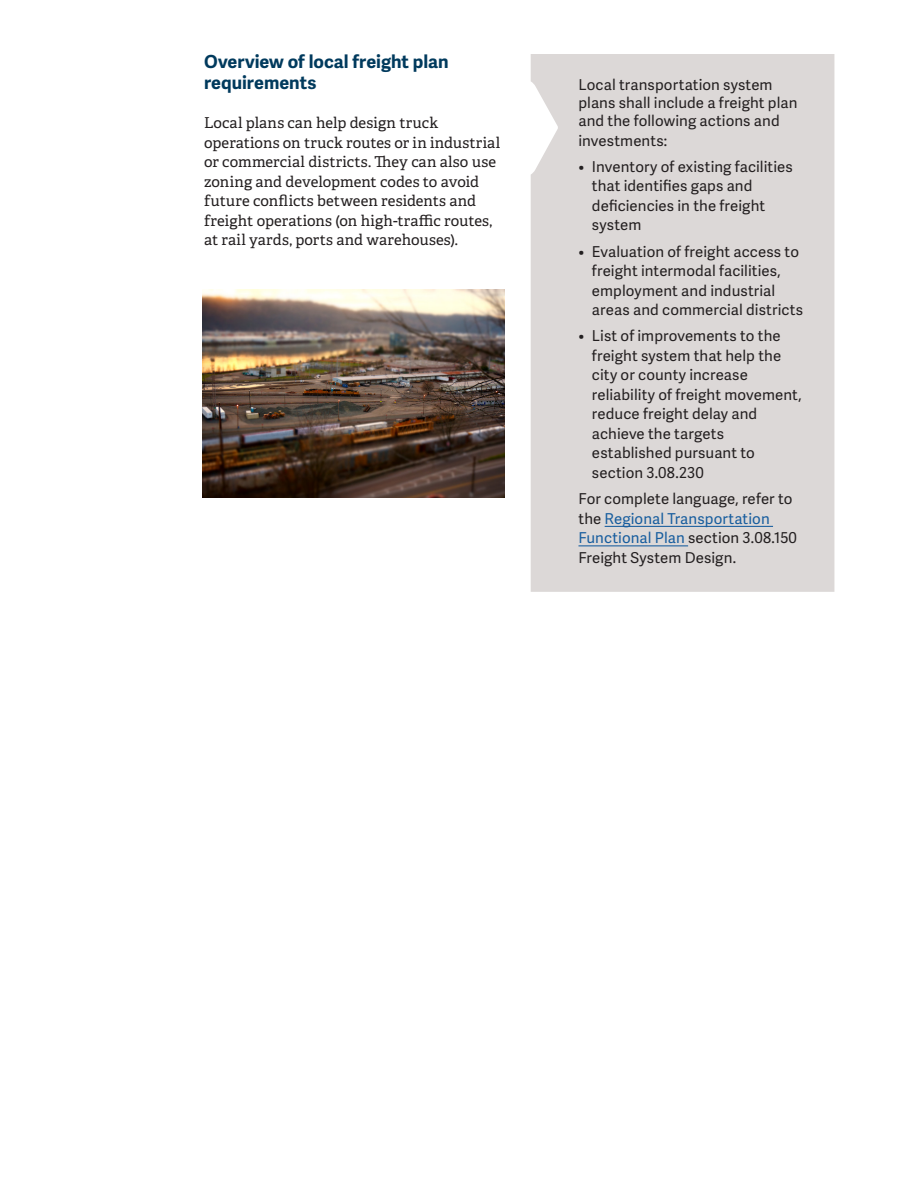
<style>
.page{position:relative;width:918px;height:1188px;background:#fff}
.page>*{position:absolute;margin:0;border:0;box-sizing:border-box;transform-origin:0 0}
.Heading_-_A_Sans{font:700 18px/21px "Adelle Sans";color:#003a5d}
.Body_text_-_B_Sans{font:15px/19.5px "Adelle Sans";letter-spacing:.005em;color:#231f20}
.Body_text_-_A{font:15px/19.5px "Adelle";letter-spacing:.005em;color:#231f20}
.s1{color:#175d9e}
</style>
<div class="page">
<div style="left:531px;top:54px;width:303px;height:538px;background:#dcd8d7"></div>
<hr style="left:605px;top:526px;width:168px;height:1px;background:#175d9e">
<hr style="left:578px;top:545px;width:110px;height:1px;background:#175d9e">
<img style="left:202px;top:289px;width:302px;height:209px">
<p class="Heading_-_A_Sans" style="left:204px;top:51px;width:246px">Overview of local freight plan requirements</p>
<p class="Body_text_-_A" style="left:204px;top:114px;width:298px">Local plans can help design truck operations on truck routes or in industrial or commercial districts. They can also use zoning and development codes to avoid future conflicts between residents and freight operations (on high-traffic routes, at rail yards, ports and warehouses).</p>
<p class="Body_text_-_B_Sans" style="left:578px;top:76px;width:221px;line-height:18px">Local transportation system plans shall include a freight plan and the following actions and</p>
<p class="Body_text_-_B_Sans" style="left:578px;top:131px;width:90px">investments:</p>
<p class="Body_text_-_B_Sans" style="left:592px;top:157px;width:202px;text-indent:-14px">• Inventory of existing facilities that identifies gaps and deficiencies in the freight system</p>
<p class="Body_text_-_B_Sans" style="left:592px;top:242px;width:213px;text-indent:-14px">• Evaluation of freight access to freight intermodal facilities, employment and industrial areas and commercial districts</p>
<p class="Body_text_-_B_Sans" style="left:592px;top:327px;width:211px;text-indent:-14px">• List of improvements to the freight system that help the city or county increase reliability of freight movement, reduce freight delay and achieve the targets established pursuant to section 3.08.230</p>
<p class="Body_text_-_B_Sans" style="left:578px;top:490px;width:220px">For complete language, refer to the <span class="s1">Regional Transportation<br>Functional Plan</span> section 3.08.150<br>Freight System Design.</p>
</div>
